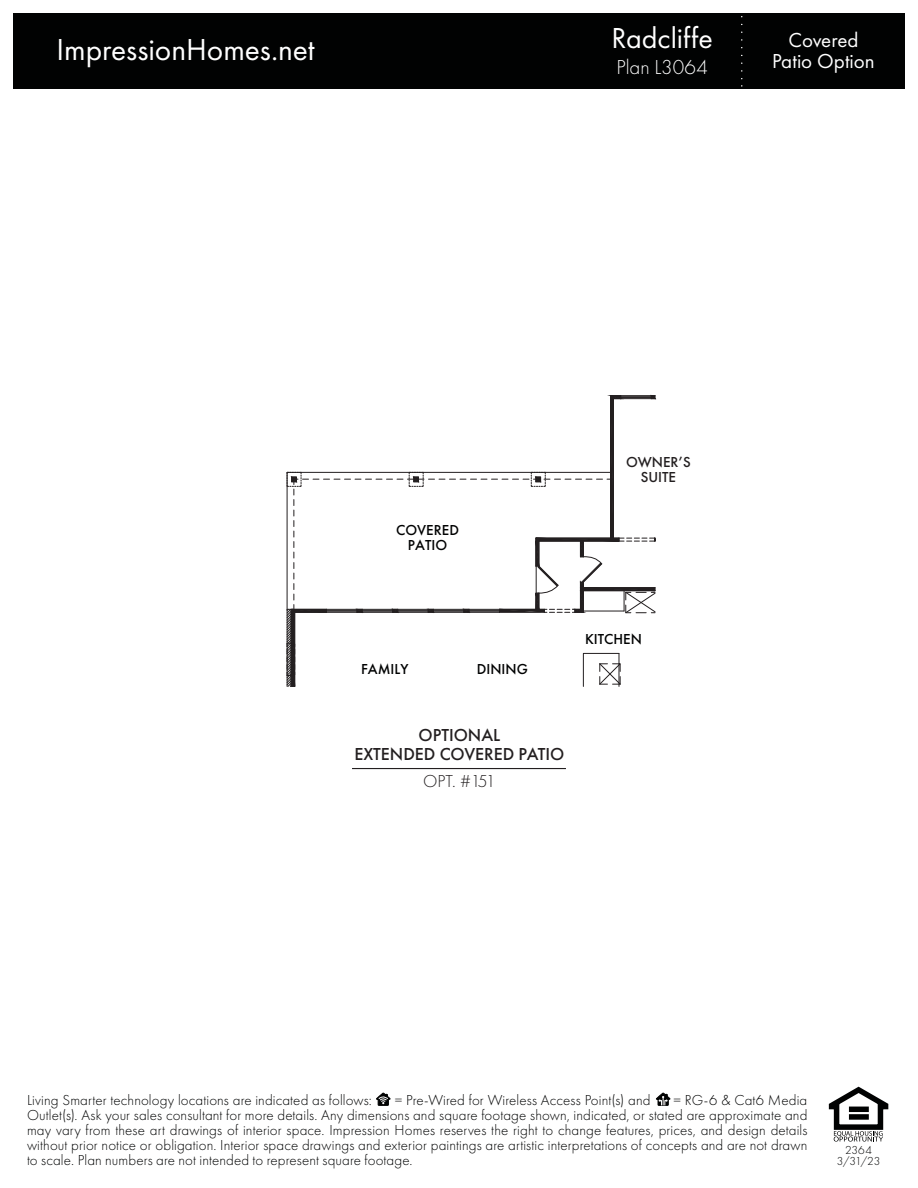
<style>
.page{position:relative;width:918px;height:1188px;background:#fff}
.page>*{position:absolute;margin:0;border:0;box-sizing:border-box;transform-origin:0 0}
.t1{font:31.5px "Futura PT";letter-spacing:-.005em;color:#fff}
.t2{font:30px "Futura PT";color:#fff}
.t3{font:21px/21px "Futura PT";color:#fff;text-align:center}
.t4{font:300 21px "Futura PT";color:#fff}
.t5{font:500 18px/19.5px "Futura PT";color:#231f20;text-align:center}
.t6{font:300 18px "Futura PT";letter-spacing:-.055em;color:#231f20}
.t7{font:300 15px/15px "Futura PT";letter-spacing:.005em;color:#010202;text-align:justify}
.t8{font:500 15px/15px "Futura PT";color:#010202;text-align:center}
.t9{font:500 15px/15px "Futura PT";color:#231f20;text-align:center}
.t10{font:300 12px/11.2px "Futura PT";letter-spacing:-.015em;color:#010202;text-align:center}
</style>
<div class="page">
<div style="left:14px;top:14px;width:891px;height:75px;background:#010202"></div>
<svg style="left:376px;top:1092px;width:15px;height:14px"></svg>
<svg style="left:656px;top:1092px;width:15px;height:14px"></svg>
<svg style="left:828px;top:1086px;width:61px;height:56px"></svg>
<div style="left:849px;top:1107px;width:20px;height:5px;background:#010202"></div>
<div style="left:849px;top:1114px;width:20px;height:6px;background:#010202"></div>
<hr style="left:352px;top:768px;width:214px;height:1px;background:#231f20">
<svg style="left:583px;top:653px;width:38px;height:34px"></svg>
<hr style="left:287px;top:472px;width:1px;height:137px;background:#231f20">
<svg style="left:286px;top:609px;width:10px;height:78px"></svg>
<svg style="left:287px;top:473px;width:15px;height:14px"></svg>
<hr style="left:287px;top:472px;width:324px;height:1px;background:#231f20">
<svg style="left:290px;top:476px;width:209px;height:137px"></svg>
<svg style="left:499px;top:395px;width:157px;height:218px"></svg>
<hr style="left:536px;top:566px;width:1px;height:30px;background:#231f20">
<h2 class="t2" style="left:612px;top:25px;width:103px">Radcliffe</h2>
<h3 class="t4" style="left:616px;top:58px;width:93px">Plan L3064</h3>
<h1 class="t1" style="left:57px;top:36px;width:260px">ImpressionHomes.net</h1>
<h3 class="t3" style="left:772px;top:31px;width:104px">Covered<br>Patio Option</h3>
<p class="t8" style="left:396px;top:524px;width:64px">COVERED<br>PATIO</p>
<p class="t9" style="left:626px;top:456px;width:66px">OWNER’S<br>SUITE</p>
<p class="t8" style="left:361px;top:663px;width:49px">FAMILY</p>
<p class="t8" style="left:477px;top:663px;width:53px">DINING</p>
<p class="t5" style="left:354px;top:727px;width:212px">OPTIONAL<br>EXTENDED COVERED PATIO</p>
<p class="t6" style="left:423px;top:773px;width:74px">OPT. #151</p>
<p class="t8" style="left:585px;top:633px;width:58px">KITCHEN</p>
<p class="t7" style="left:27px;top:1094px;width:346px">Living Smarter technology locations are indicated as follows:</p>
<p class="t7" style="left:395px;top:1094px;width:257px">= Pre-Wired for Wireless Access Point(s) and</p>
<p class="t7" style="left:27px;top:1094px;width:782px;text-indent:647px">= RG-6 &amp; Cat6 Media Outlet(s). Ask your sales consultant for more details. Any dimensions and square footage shown, indicated, or stated are approximate and may vary from these art drawings of interior space. Impression Homes reserves the right to change features, prices, and design details without prior notice or obligation. Interior space drawings and exterior paintings are artistic interpretations of concepts and are not drawn to scale. Plan numbers are not intended to represent square footage.</p>
<p class="t10" style="left:837px;top:1145px;width:45px">2364<br>3/31/23</p>
</div>
